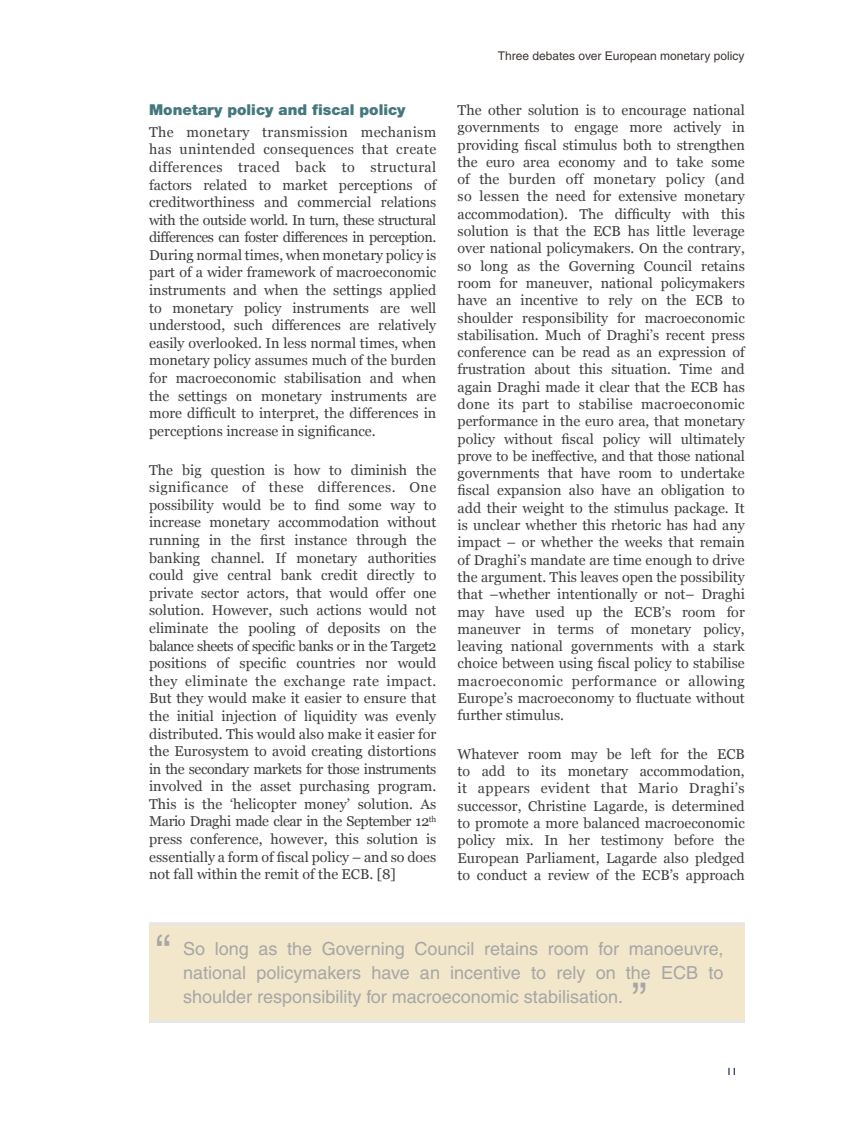
<style>
.page{position:relative;width:851px;height:1127px;background:#fff}
.page>*{position:absolute;margin:0;border:0;box-sizing:border-box;transform-origin:0 0}
._10_-_Texto_Grisete{font:45px "Helvetica";color:#a6a6a6}
._10_-_Texto_Grisete-2{font:18px/24px "Helvetica";color:#a6a6a6;text-align:justify}
._05_-_Epigrafe{font:900 15px "Helvetica Neue";color:#45777e}
._04_-_Texto_general{font:14.25px/17.2px "Georgia";color:#3e3e3f;text-align:justify}
.t1{font:12px "Helvetica";color:#3b3532}
.t2{font:500 10.5px "Gill Sans MT Std";color:#00163d}
</style>
<div class="page">
<div style="left:149px;top:925px;width:595px;height:97px;background:#f3e7cb"></div>
<hr style="left:149px;top:922px;width:595px;height:3px;background:#e6e6e6">
<hr style="left:149px;top:1020px;width:595px;height:3px;background:#e6e6e6">
<p class="_05_-_Epigrafe" style="left:149px;top:101px;width:258px">Monetary policy and fiscal policy</p>
<p class="_04_-_Texto_general" style="left:149px;top:123px;width:289px">The monetary transmission mechanism has unintended consequences that create differences traced back to structural factors related to market perceptions of creditworthiness and commercial relations with the outside world. In turn, these structural differences can foster differences in perception.<br>During normal times, when monetary policy is part of a wider framework of macroeconomic instruments and when the settings applied to monetary policy instruments are well understood, such differences are relatively easily overlooked. In less normal times, when monetary policy assumes much of the burden for macroeconomic stabilisation and when the settings on monetary instruments are more difficult to interpret, the differences in perceptions increase in significance.</p>
<p class="_04_-_Texto_general" style="left:149px;top:461px;width:289px">The big question is how to diminish the significance of these differences. One possibility would be to find some way to increase monetary accommodation without running in the first instance through the banking channel. If monetary authorities could give central bank credit directly to private sector actors, that would offer one solution. However, such actions would not eliminate the pooling of deposits on the balance sheets of specific banks or in the Target2 positions of specific countries nor would they eliminate the exchange rate impact.<br>But they would make it easier to ensure that the initial injection of liquidity was evenly distributed. This would also make it easier for the Eurosystem to avoid creating distortions in the secondary markets for those instruments involved in the asset purchasing program.<br>This is the ‘helicopter money’ solution. As Mario Draghi made clear in the September 12<sup>th </sup>press conference, however, this solution is essentially a form of fiscal policy – and so does not fall within the remit of the ECB. [8]</p>
<p class="t1" style="left:497px;top:49px;width:248px">Three debates over European monetary policy</p>
<p class="_04_-_Texto_general" style="left:457px;top:102px;width:289px">The other solution is to encourage national governments to engage more actively in providing fiscal stimulus both to strengthen the euro area economy and to take some of the burden off monetary policy (and so lessen the need for extensive monetary accommodation). The difficulty with this solution is that the ECB has little leverage over national policymakers. On the contrary, so long as the Governing Council retains room for maneuver, national policymakers have an incentive to rely on the ECB to shoulder responsibility for macroeconomic stabilisation. Much of Draghi’s recent press conference can be read as an expression of frustration about this situation. Time and again Draghi made it clear that the ECB has done its part to stabilise macroeconomic performance in the euro area, that monetary policy without fiscal policy will ultimately prove to be ineffective, and that those national governments that have room to undertake fiscal expansion also have an obligation to add their weight to the stimulus package. It is unclear whether this rhetoric has had any impact – or whether the weeks that remain of Draghi’s mandate are time enough to drive the argument. This leaves open the possibility that –whether intentionally or not– Draghi may have used up the ECB’s room for maneuver in terms of monetary policy, leaving national governments with a stark choice between using fiscal policy to stabilise macroeconomic performance or allowing Europe’s macroeconomy to fluctuate without further stimulus.</p>
<p class="_04_-_Texto_general" style="left:457px;top:745px;width:289px">Whatever room may be left for the ECB to add to its monetary accommodation, it appears evident that Mario Draghi’s successor, Christine Lagarde, is determined to promote a more balanced macroeconomic policy mix. In her testimony before the European Parliament, Lagarde also pledged to conduct a review of the ECB’s approach</p>
<p class="_10_-_Texto_Grisete" style="left:155px;top:925px;width:16px">“</p>
<p class="_10_-_Texto_Grisete-2" style="left:183px;top:936px;width:542px">So long as the Governing Council retains room for manoeuvre, national policymakers have an incentive to rely on the ECB to shoulder responsibility for macroeconomic stabilisation.</p>
<p class="_10_-_Texto_Grisete" style="left:632px;top:973px;width:16px">”</p>
<p class="t2" style="left:726px;top:1065px;width:12px">11</p>
</div>
